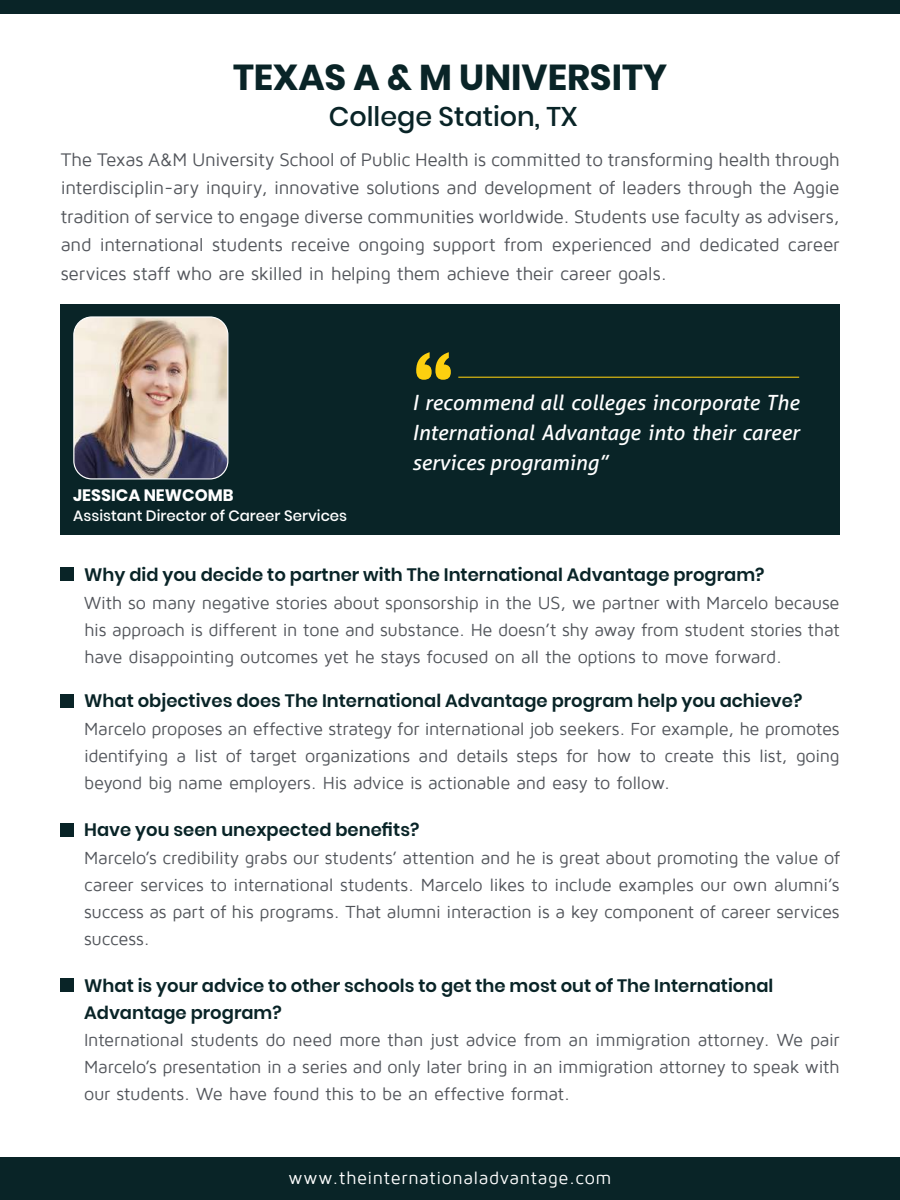
<style>
.page{position:relative;width:900px;height:1200px;background:#fff}
.page>*{position:absolute;margin:0;border:0;box-sizing:border-box;transform-origin:0 0}
.t1{font:700 90px "Britannic";color:#fdd00f}
.t2{font:700 36px "Poppins";color:#092427}
.t3{font:500 27px "Poppins";color:#092427}
.t4{font:italic 21px/30px "Aller";color:#fff;text-align:justify}
.t5{font:18.75px/28.5px "Maven Pro";letter-spacing:-.015em;color:#52555b;text-align:justify}
.t6{font:18px/27px "Maven Pro";letter-spacing:-.015em;color:#52555b;text-align:justify}
.t7{font:600 18px/27px "Poppins";color:#092427}
.t8{font:18px "Maven Pro";letter-spacing:.035em;color:#fff}
.t9{font:700 16.5px "Poppins";color:#fff}
.t10{font:500 15px "Poppins";color:#fff}
</style>
<div class="page">
<div style="left:0;top:1157px;width:900px;height:43px;background:#092427"></div>
<div style="left:0;top:0;width:900px;height:14px;background:#092427"></div>
<div style="left:60px;top:568px;width:13px;height:13px;background:#092427"></div>
<div style="left:60px;top:694px;width:13px;height:14px;background:#092427"></div>
<div style="left:60px;top:823px;width:13px;height:14px;background:#092427"></div>
<div style="left:60px;top:979px;width:13px;height:13px;background:#092427"></div>
<div style="left:61px;top:304px;width:779px;height:231px;background:#092427"></div>
<img style="left:75px;top:318px;width:153px;height:160px">
<div style="left:73px;top:316px;width:155px;height:164px;border:1px solid #fff;border-radius:18px"></div>
<hr style="left:458px;top:377px;width:341px;height:1px;background:#fdd00f">
<h2 class="t2" style="left:233px;top:56px;width:436px">TEXAS A &amp; M UNIVERSITY</h2>
<h3 class="t3" style="left:329px;top:100px;width:250px">College Station, TX</h3>
<p class="t5" style="left:61px;top:146px;width:780px">The Texas A&amp;M University School of Public Health is committed to transforming health through interdisciplin-ary inquiry, innovative solutions and development of leaders through the Aggie tradition of service to engage diverse communities worldwide. Students use faculty as advisers, and international students receive ongoing support from experienced and dedicated career services staff who are skilled in helping them achieve their career goals.</p>
<h1 class="t1" style="left:412px;top:333px;width:45px">“</h1>
<p class="t9" style="left:73px;top:486px;width:162px">JESSICA NEWCOMB</p>
<p class="t10" style="left:73px;top:507px;width:275px">Assistant Director of Career Services</p>
<p class="t4" style="left:412px;top:387px;width:389px">I recommend all colleges incorporate The International Advantage into their career services programing”</p>
<p class="t7" style="left:84px;top:561px;width:682px">Why did you decide to partner with The International Advantage program?</p>
<p class="t6" style="left:84px;top:590px;width:757px">With so many negative stories about sponsorship in the US, we partner with Marcelo because his approach is different in tone and substance. He doesn’t shy away from student stories that have disappointing outcomes yet he stays focused on all the options to move forward.</p>
<p class="t7" style="left:84px;top:687px;width:720px">What objectives does The International Advantage program help you achieve?</p>
<p class="t6" style="left:84px;top:715px;width:757px">Marcelo proposes an effective strategy for international job seekers. For example, he promotes identifying a list of target organizations and details steps for how to create this list, going beyond big name employers. His advice is actionable and easy to follow.</p>
<p class="t7" style="left:84px;top:816px;width:337px">Have you seen unexpected benefits?</p>
<p class="t6" style="left:84px;top:844px;width:757px">Marcelo’s credibility grabs our students’ attention and he is great about promoting the value of career services to international students. Marcelo likes to include examples our own alumni’s success as part of his programs. That alumni interaction is a key component of career services success.</p>
<p class="t7" style="left:84px;top:972px;width:691px">What is your advice to other schools to get the most out of The International<br>Advantage program?</p>
<p class="t6" style="left:84px;top:1026px;width:757px">International students do need more than just advice from an immigration attorney. We pair Marcelo’s presentation in a series and only later bring in an immigration attorney to speak with our students. We have found this to be an effective format.</p>
<p class="t8" style="left:288px;top:1168px;width:325px">www.theinternationaladvantage.com</p>
</div>
